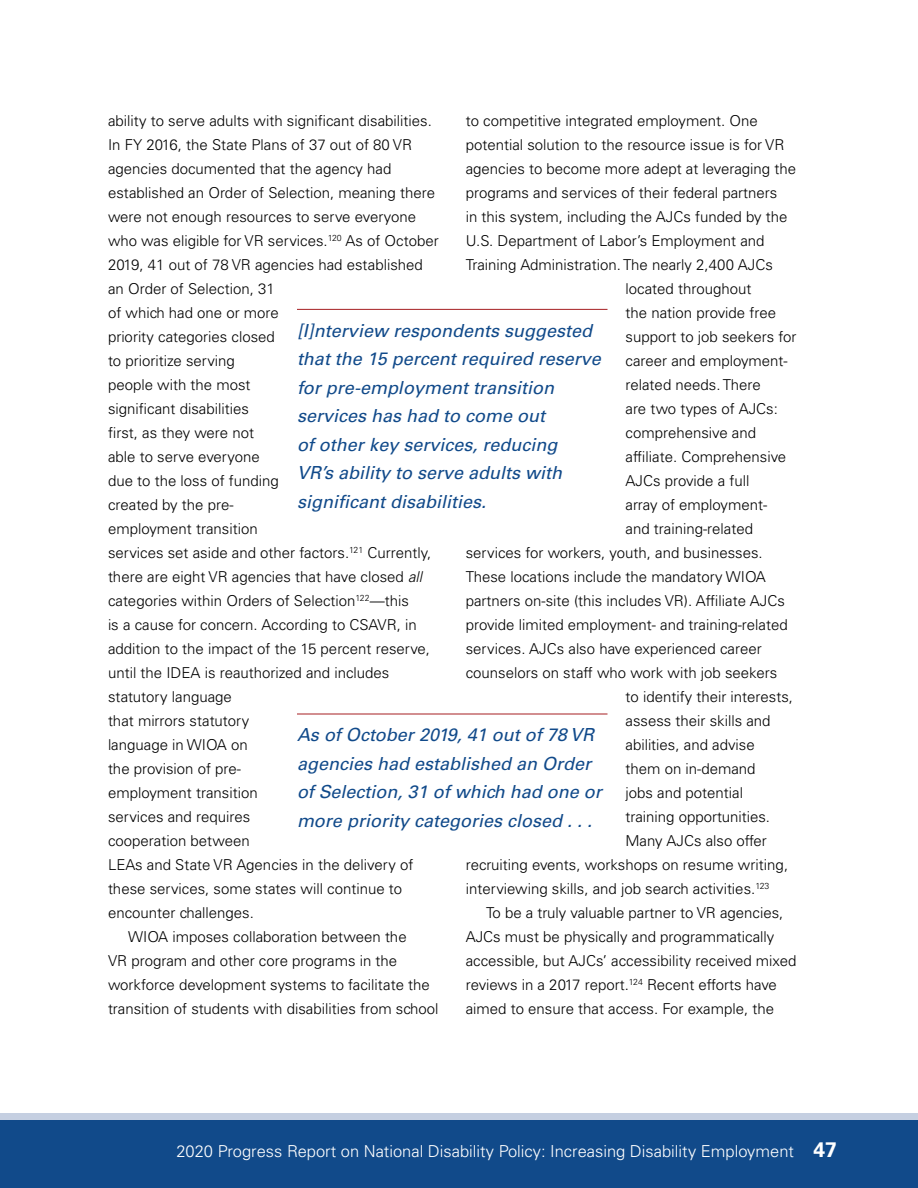
<style>
.page{position:relative;width:918px;height:1188px;background:#fff}
.page>*{position:absolute;margin:0;border:0;box-sizing:border-box;transform-origin:0 0}
.Pull_Quote{font:italic 18px/28.5px "Univers LT Std";color:#114a8a}
.t1{font:300 16.5px "Univers LT Std";color:#fff}
.TXI{font:300 15px/24px "Univers LT Std";color:#000}
.s1{font-style:italic}
.s2{font-weight:700;font-size:21px}
</style>
<div class="page">
<hr style="left:297px;top:714px;width:311px;height:1px;background:#a61e22">
<hr style="left:297px;top:309px;width:311px;height:1px;background:#a61e22">
<div style="left:0;top:1114px;width:918px;height:6px;background:#c5cfe1"></div>
<div style="left:0;top:1120px;width:918px;height:68px;background:#114a8a"></div>
<p class="TXI" style="left:466px;top:108px;width:293px">to competitive integrated employment. One</p>
<p class="TXI" style="left:466px;top:132px;width:320px">potential solution to the resource issue is for VR</p>
<p class="TXI" style="left:466px;top:156px;width:332px">agencies to become more adept at leveraging the</p>
<p class="TXI" style="left:466px;top:180px;width:313px">programs and services of their federal partners</p>
<p class="TXI" style="left:466px;top:204px;width:323px">in this system, including the AJCs funded by the</p>
<p class="TXI" style="left:466px;top:228px;width:300px">U.S. Department of Labor’s Employment and</p>
<p class="TXI" style="left:466px;top:252px;width:309px">Training Administration. The nearly 2,400 AJCs</p>
<p class="TXI" style="left:626px;top:276px;width:127px">located throughout</p>
<p class="TXI" style="left:626px;top:300px;width:152px">the nation provide free</p>
<p class="TXI" style="left:626px;top:324px;width:172px">support to job seekers for</p>
<p class="TXI" style="left:626px;top:348px;width:164px">career and employment-</p>
<p class="TXI" style="left:626px;top:372px;width:137px">related needs. There</p>
<p class="TXI" style="left:626px;top:396px;width:154px">are two types of AJCs:</p>
<p class="TXI" style="left:626px;top:420px;width:132px">comprehensive and</p>
<p class="TXI" style="left:626px;top:444px;width:162px">affiliate. Comprehensive</p>
<p class="TXI" style="left:626px;top:468px;width:125px">AJCs provide a full</p>
<p class="TXI" style="left:626px;top:492px;width:143px">array of employment-</p>
<p class="TXI" style="left:626px;top:516px;width:129px">and training-related</p>
<p class="TXI" style="left:466px;top:540px;width:298px">services for workers, youth, and businesses.</p>
<p class="TXI" style="left:466px;top:564px;width:302px">These locations include the mandatory WIOA</p>
<p class="TXI" style="left:466px;top:588px;width:321px">partners on-site (this includes VR). Affiliate AJCs</p>
<p class="TXI" style="left:466px;top:612px;width:323px">provide limited employment- and training-related</p>
<p class="TXI" style="left:466px;top:636px;width:298px">services. AJCs also have experienced career</p>
<p class="TXI" style="left:466px;top:660px;width:313px">counselors on staff who work with job seekers</p>
<p class="TXI" style="left:626px;top:684px;width:169px">to identify their interests,</p>
<p class="TXI" style="left:626px;top:708px;width:147px">assess their skills and</p>
<p class="TXI" style="left:626px;top:732px;width:131px">abilities, and advise</p>
<p class="TXI" style="left:626px;top:756px;width:132px">them on in-demand</p>
<p class="TXI" style="left:626px;top:780px;width:119px">jobs and potential</p>
<p class="TXI" style="left:626px;top:804px;width:146px">training opportunities.</p>
<p class="TXI" style="left:626px;top:828px;width:143px">Many AJCs also offer</p>
<p class="TXI" style="left:466px;top:852px;width:324px">recruiting events, workshops on resume writing,</p>
<p class="TXI" style="left:466px;top:876px;width:305px">interviewing skills, and job search activities.<sup>123</sup></p>
<p class="TXI" style="left:466px;top:900px;width:332px;text-indent:20px">To be a truly valuable partner to VR agencies, AJCs must be physically and programmatically accessible, but AJCs’ accessibility received mixed reviews in a 2017 report.<sup>124</sup> Recent efforts have aimed to ensure that access. For example, the</p>
<p class="TXI" style="left:108px;top:108px;width:332px">ability to serve adults with significant disabilities.<br>In FY 2016, the State Plans of 37 out of 80 VR agencies documented that the agency had established an Order of Selection, meaning there were not enough resources to serve everyone who was eligible for VR services.<sup>120</sup> As of October 2019, 41 out of 78 VR agencies had established an Order of Selection, 31<br>of which had one or more<br>priority categories closed<br>to prioritize serving<br>people with the most<br>significant disabilities<br>first, as they were not<br>able to serve everyone<br>due to the loss of funding<br>created by the pre-<br>employment transition<br>services set aside and other factors.<sup>121</sup> Currently, there are eight VR agencies that have closed <span class="s1">all </span>categories within Orders of Selection<sup>122</sup>—this<br>is a cause for concern. According to CSAVR, in addition to the impact of the 15 percent reserve, until the IDEA is reauthorized and includes statutory language<br>that mirrors statutory<br>language in WIOA on<br>the provision of pre-<br>employment transition<br>services and requires<br>cooperation between<br>LEAs and State VR Agencies in the delivery of these services, some states will continue to encounter challenges.</p>
<p class="TXI" style="left:108px;top:924px;width:332px;text-indent:20px">WIOA imposes collaboration between the<br>VR program and other core programs in the workforce development systems to facilitate the transition of students with disabilities from school</p>
<p class="Pull_Quote" style="left:297px;top:316px;width:305px">[I]nterview respondents suggested that the 15 percent required reserve for pre-employment transition services has had to come out<br>of other key services, reducing<br>VR’s ability to serve adults with significant disabilities.</p>
<p class="Pull_Quote" style="left:297px;top:721px;width:306px">As of October 2019, 41 out of 78 VR agencies had established an Order of Selection, 31 of which had one or more priority categories closed . . .</p>
<p class="t1" style="left:176px;top:1141px;width:662px">2020 Progress Report on National Disability Policy: Increasing Disability Employment <span class="s2">47</span></p>
</div>
